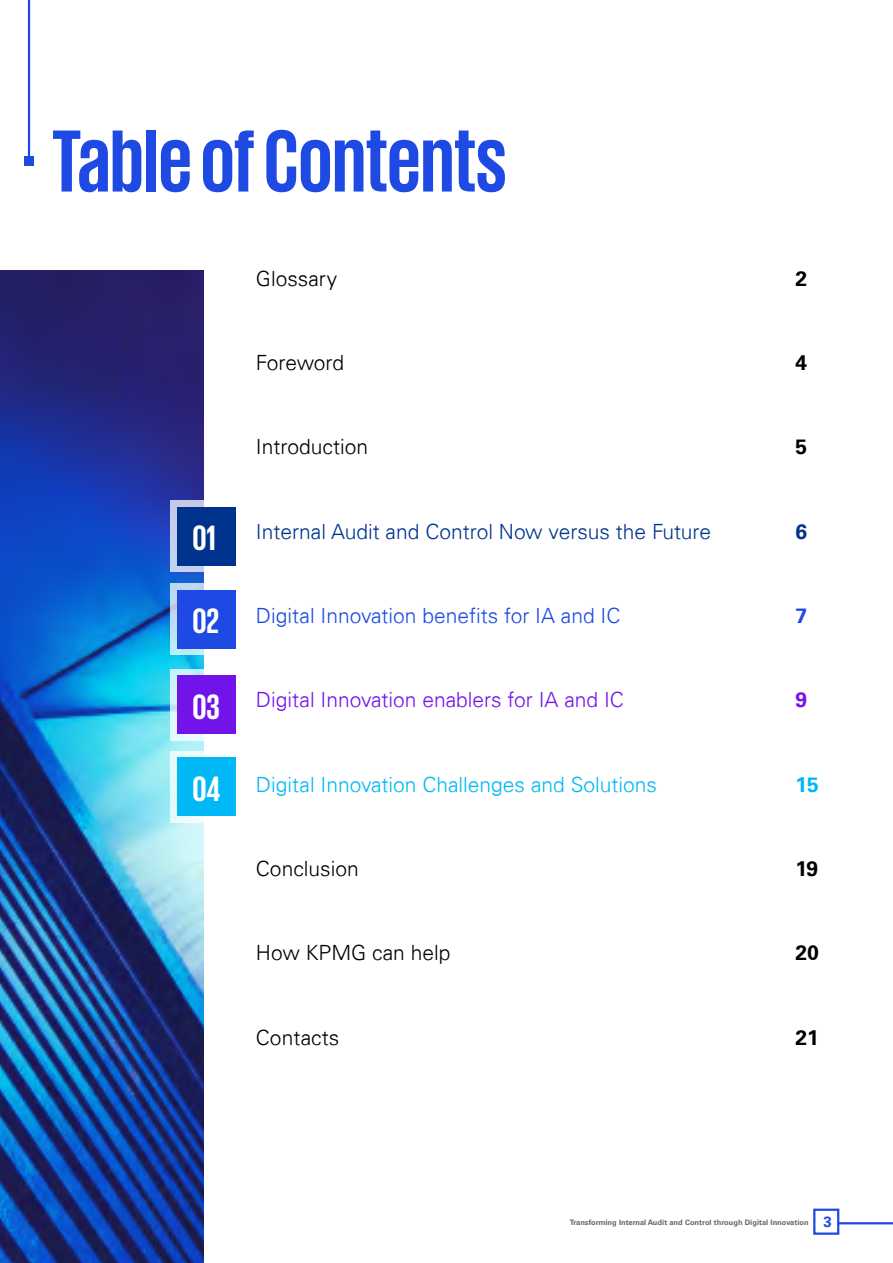
<style>
.page{position:relative;width:893px;height:1263px;background:#fff}
.page>*{position:absolute;margin:0;border:0;box-sizing:border-box;transform-origin:0 0}
.t1{font:700 90px "KPMG";color:#1e49e2}
.t2{font:700 36px "KPMG";color:#fff}
.t3{font:300 21px "Univers 45";color:#000}
.t4{font:300 21px "Univers 45";color:#00338d}
.t5{font:300 21px "Univers 45";color:#00b8f5}
.t6{font:300 21px "Univers 45";color:#1e49e2}
.t7{font:300 21px "Univers 45";color:#7213ea}
.t8{font:700 21px "Univers 65";color:#000}
.t9{font:700 21px "Univers 65";color:#00b8f5}
.t10{font:700 21px "Univers 65";color:#00338d}
.t11{font:700 21px "Univers 65";color:#1e49e2}
.t12{font:700 21px "Univers 65";color:#7213ea}
.t13{font:700 15px "Univers 65";color:#1e49e2}
.t14{font:700 7.5px "Univers 65";letter-spacing:.005em;color:#6c6361}
</style>
<div class="page">
<img style="left:0;top:270px;width:203px;height:993px">
<hr style="left:838px;top:1222px;width:55px;height:2px;background:#1e49e2">
<div style="left:813px;top:1208px;width:26px;height:27px;border:2px solid #1e49e2"></div>
<hr style="left:28px;top:0;width:2px;height:163px;background:#1e49e2">
<div style="left:24px;top:156px;width:10px;height:10px;background:#1e49e2"></div>
<svg style="left:171px;top:501px;width:65px;height:71px"></svg>
<div style="left:177px;top:507px;width:58px;height:58px;background:#00338d"></div>
<svg style="left:171px;top:584px;width:65px;height:71px"></svg>
<div style="left:177px;top:590px;width:58px;height:58px;background:#1e49e2"></div>
<svg style="left:171px;top:669px;width:65px;height:71px"></svg>
<div style="left:177px;top:676px;width:58px;height:58px;background:#7213ea"></div>
<svg style="left:171px;top:751px;width:65px;height:71px"></svg>
<div style="left:177px;top:758px;width:58px;height:58px;background:#00b8f5"></div>
<h1 class="t1" style="left:52px;top:116px;width:457px">Table of Contents</h1>
<p class="t3" style="left:256px;top:266px;width:83px">Glossary</p>
<p class="t8" style="left:795px;top:266px;width:13px">2</p>
<p class="t3" style="left:256px;top:350px;width:90px">Foreword</p>
<p class="t8" style="left:795px;top:350px;width:13px">4</p>
<p class="t3" style="left:256px;top:434px;width:114px">Introduction</p>
<p class="t8" style="left:795px;top:435px;width:13px">5</p>
<h2 class="t2" style="left:192px;top:520px;width:25px">01</h2>
<p class="t4" style="left:256px;top:519px;width:457px">Internal Audit and Control Now versus the Future</p>
<p class="t10" style="left:795px;top:519px;width:13px">6</p>
<h2 class="t2" style="left:192px;top:603px;width:28px">02</h2>
<p class="t6" style="left:256px;top:603px;width:366px">Digital Innovation benefits for IA and IC</p>
<p class="t11" style="left:795px;top:603px;width:13px">7</p>
<h2 class="t2" style="left:192px;top:688px;width:29px">03</h2>
<p class="t7" style="left:256px;top:687px;width:369px">Digital Innovation enablers for IA and IC</p>
<p class="t12" style="left:795px;top:688px;width:13px">9</p>
<h2 class="t2" style="left:192px;top:770px;width:30px">04</h2>
<p class="t5" style="left:256px;top:772px;width:403px">Digital Innovation Challenges and Solutions</p>
<p class="t9" style="left:795px;top:772px;width:25px">15</p>
<p class="t3" style="left:256px;top:856px;width:104px">Conclusion</p>
<p class="t8" style="left:795px;top:856px;width:24px">19</p>
<p class="t3" style="left:256px;top:940px;width:196px">How KPMG can help</p>
<p class="t8" style="left:795px;top:941px;width:25px">20</p>
<p class="t3" style="left:256px;top:1024px;width:85px">Contacts</p>
<p class="t8" style="left:795px;top:1025px;width:25px">21</p>
<p class="t14" style="left:570px;top:1218px;width:240px">Transforming Internal Audit and Control through Digital Innovation</p>
<p class="t13" style="left:823px;top:1212px;width:10px">3</p>
</div>
